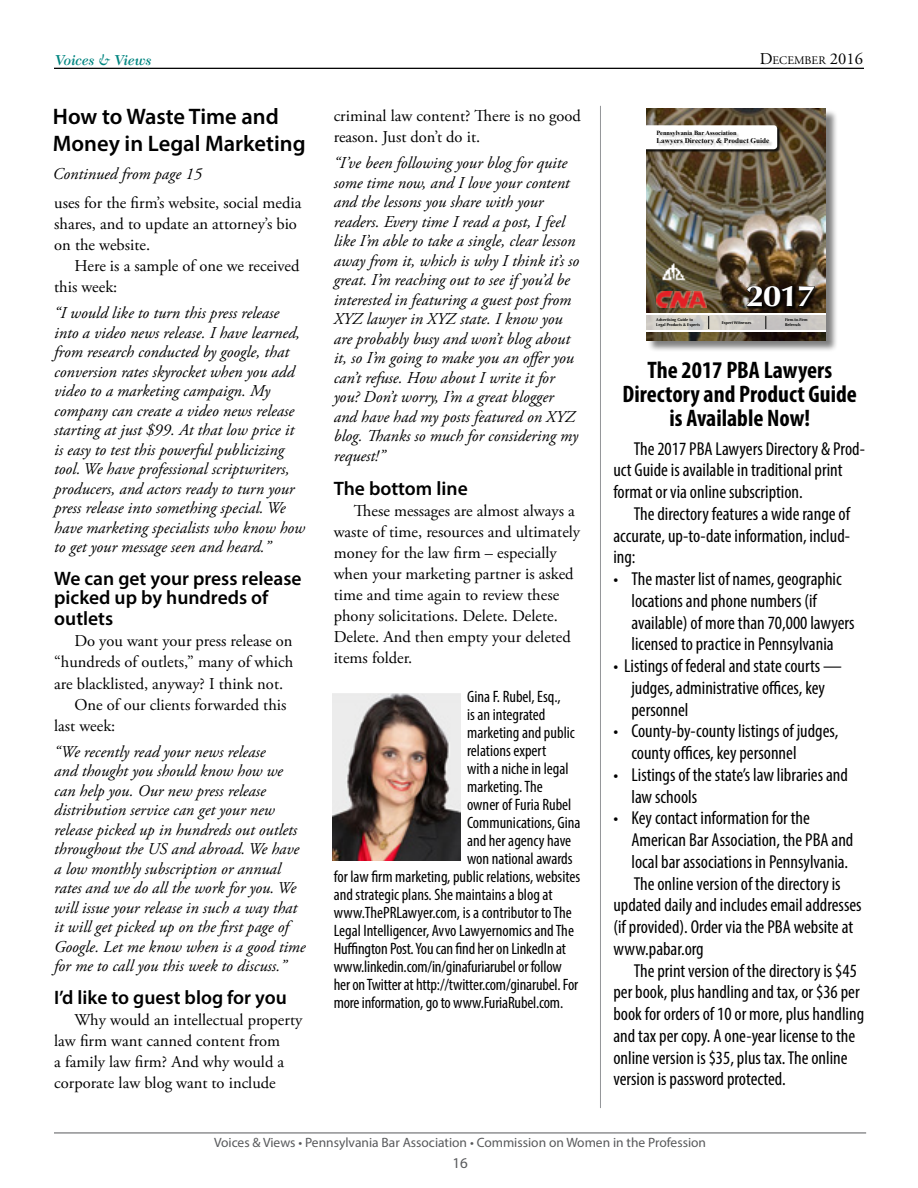
<style>
.page{position:relative;width:918px;height:1188px;background:#fff}
.page>*{position:absolute;margin:0;border:0;box-sizing:border-box;transform-origin:0 0}
.t1{font:700 29.55px "Optima";color:#fff;scale:1.14 1}
.t2{font:700 condensed 24px/24px "Myriad Pro";color:#000;text-align:center}
.t3{font:600 22.5px/27px "Myriad Pro";color:#000}
.t4{font:600 19.5px/20.2px "Myriad Pro";color:#000}
.t5{font:condensed 18.75px/21.8px "Myriad Pro";color:#000}
.t6{font:italic 16.5px/19.5px "Adobe Garamond Pro";color:#000}
.t7{font:16.5px/21px "Adobe Garamond Pro";color:#000}
.t8{font:condensed 16.5px "Myriad Pro";color:#000}
.t9{font:italic 600 15px "New Caledonia";color:#008580}
.t10{font:15px "Myriad Pro";color:#58595b}
.t11{font:13.5px "Myriad Pro";color:#58595b}
.t12{font:11.55px "Adobe Garamond";color:#000}
.t13{font:700 7.2px "Times New Roman";color:#000}
.t14{font:700 6.3px "Times New Roman";color:#000}
.t15{font:700 4.05px/4.8px "Optima";color:#000}
.s1{font-size:16.5px}
</style>
<div class="page">
<hr style="left:54px;top:68px;width:810px;height:1px;background:#000">
<hr style="left:54px;top:1133px;width:812px;height:1px;background:#58595b">
<img style="left:333px;top:694px;width:127px;height:166px">
<div style="left:648px;top:110px;width:190px;height:243px;background:#000;opacity:.5"></div>
<img style="left:646px;top:108px;width:180px;height:232px">
<div style="left:646px;top:126px;width:135px;height:27px;background:#000;opacity:.87"></div>
<svg style="left:646px;top:125px;width:131px;height:24px"></svg>
<div style="left:657px;top:131px;width:116px;height:17px;background:#000;opacity:.23"></div>
<div style="left:747px;top:286px;width:72px;height:25px;background:#000;opacity:.75"></div>
<svg style="left:746px;top:285px;width:70px;height:23px;background:#1a120c"></svg>
<img style="left:653px;top:253px;width:41px;height:41px">
<svg style="left:646px;top:315px;width:180px;height:15px;background:#cdcac5"></svg>
<svg style="left:708px;top:316px;width:1px;height:13px"></svg>
<svg style="left:766px;top:316px;width:1px;height:13px"></svg>
<hr style="left:646px;top:314px;width:180px;height:1px;background:#fff">
<hr style="left:646px;top:330px;width:180px;height:1px;background:#fff">
<img style="left:656px;top:291px;width:51px;height:16px">
<hr style="left:600px;top:106px;width:1px;height:1002px;background:#939598">
<p class="t9" style="left:55px;top:51px;width:98px">Voices &amp; Views</p>
<p class="t12" style="left:760px;top:54px;width:105px"><span class="s1">D</span>ECEMBER <span class="s1">2016</span></p>
<h3 class="t3" style="left:53px;top:102px;width:254px">How to Waste Time and<br>Money in Legal Marketing</h3>
<p class="t6" style="left:53px;top:164px;width:151px">Continued from page 15</p>
<p class="t7" style="left:54px;top:193px;width:249px">uses for the firm’s website, social media shares, and to update an attorney’s bio on the website.</p>
<p class="t7" style="left:54px;top:256px;width:247px;text-indent:20px">Here is a sample of one we received this week:</p>
<p class="t6" style="left:54px;top:303px;width:252px">“I would like to turn this press release into a video news release. I have learned, from research conducted by google, that conversion rates skyrocket when you add video to a marketing campaign. My company can create a video news release starting at just $99. At that low price it is easy to test this powerful publicizing tool. We have professional scriptwriters, producers, and actors ready to turn your press release into something special. We have marketing specialists who know how to get your message seen and heard.”</p>
<p class="t4" style="left:54px;top:568px;width:249px">We can get your press release picked up by hundreds of outlets</p>
<p class="t7" style="left:74px;top:631px;width:219px">Do you want your press release on</p>
<p class="t7" style="left:54px;top:652px;width:241px">“hundreds of outlets,” many of which</p>
<p class="t7" style="left:54px;top:673px;width:230px">are blacklisted, anyway? I think not.</p>
<p class="t7" style="left:74px;top:694px;width:213px">One of our clients forwarded this</p>
<p class="t7" style="left:54px;top:715px;width:63px">last week:</p>
<p class="t6" style="left:54px;top:742px;width:253px">“We recently read your news release<br>and thought you should know how we can help you. Our new press release distribution service can get your new release picked up in hundreds out outlets throughout the US and abroad. We have a low monthly subscription or annual rates and we do all the work for you. We will issue your release in such a way that it will get picked up on the first page of Google. Let me know when is a good time for me to call you this week to discuss.”</p>
<p class="t4" style="left:54px;top:987px;width:234px">I’d like to guest blog for you</p>
<p class="t7" style="left:54px;top:1010px;width:250px;text-indent:20px">Why would an intellectual property law firm want canned content from<br>a family law firm? And why would a corporate law blog want to include</p>
<p class="t7" style="left:334px;top:106px;width:249px">criminal law content? There is no good reason. Just don’t do it.</p>
<p class="t6" style="left:334px;top:154px;width:247px">“I’ve been following your blog for quite some time now, and I love your content and the lessons you share with your readers. Every time I read a post, I feel like I’m able to take a single, clear lesson away from it, which is why I think it’s so great. I’m reaching out to see if you’d be interested in featuring a guest post from XYZ lawyer in XYZ state. I know you are probably busy and won’t blog about it, so I’m going to make you an offer you can’t refuse. How about I write it for you? Don’t worry, I’m a great blogger and have had my posts featured on XYZ blog. Thanks so much for considering my request!”</p>
<p class="t4" style="left:334px;top:478px;width:136px">The bottom line</p>
<p class="t7" style="left:334px;top:501px;width:248px;text-indent:20px">These messages are almost always a waste of time, resources and ultimately money for the law firm – especially when your marketing partner is asked time and time again to review these phony solicitations. Delete. Delete.<br>Delete. And then empty your deleted items folder.</p>
<p class="t8" style="left:467px;top:686px;width:95px">Gina F. Rubel, Esq.,</p>
<p class="t8" style="left:467px;top:704px;width:80px">is an integrated</p>
<p class="t8" style="left:467px;top:722px;width:109px">marketing and public</p>
<p class="t8" style="left:467px;top:740px;width:81px">relations expert</p>
<p class="t8" style="left:467px;top:758px;width:103px">with a niche in legal</p>
<p class="t8" style="left:467px;top:776px;width:77px">marketing. The</p>
<p class="t8" style="left:467px;top:794px;width:106px">owner of Furia Rubel</p>
<p class="t8" style="left:467px;top:812px;width:115px">Communications, Gina</p>
<p class="t8" style="left:467px;top:830px;width:106px">and her agency have</p>
<p class="t8" style="left:467px;top:848px;width:107px">won national awards</p>
<p class="t8" style="left:334px;top:866px;width:248px">for law firm marketing, public relations, websites</p>
<p class="t8" style="left:334px;top:884px;width:220px">and strategic plans. She maintains a blog at</p>
<p class="t8" style="left:334px;top:902px;width:240px">www.ThePRLawyer.com, is a contributor to The</p>
<p class="t8" style="left:334px;top:920px;width:242px">Legal Intelligencer, Avvo Lawyernomics and The</p>
<p class="t8" style="left:334px;top:938px;width:234px">Huffington Post. You can find her on LinkedIn at</p>
<p class="t8" style="left:334px;top:956px;width:230px">www.linkedin.com/in/ginafuriarubel or follow</p>
<p class="t8" style="left:334px;top:974px;width:246px">her on Twitter at http://twitter.com/ginarubel. For</p>
<p class="t8" style="left:334px;top:992px;width:231px">more information, go to www.FuriaRubel.com.</p>
<p class="t14" style="left:656px;top:128px;width:82px">Pennsylvania Bar Association</p>
<p class="t13" style="left:656px;top:136px;width:115px">Lawyers Directory &amp; Product Guide</p>
<h1 class="t1" style="left:746px;top:279px;width:63px">2017</h1>
<p class="t15" style="left:656px;top:318px;width:45px">Advertising Guide to<br>Legal Products &amp; Experts</p>
<p class="t15" style="left:722px;top:320px;width:31px">Expert Witnesses</p>
<p class="t15" style="left:785px;top:318px;width:24px">Firm-to-Firm<br>Referrals</p>
<h2 class="t2" style="left:623px;top:358px;width:236px">The 2017 PBA Lawyers<br>Directory and Product Guide is Available Now!</h2>
<p class="t5" style="left:613px;top:437px;width:253px;text-indent:20px">The 2017 PBA Lawyers Directory &amp; Prod&shy;uct Guide is available in traditional print format or via online subscription.</p>
<p class="t5" style="left:613px;top:503px;width:238px;text-align:justify;text-indent:20px">The directory features a wide range of accurate, up-to-date information, includ&shy;ing:</p>
<p class="t5" style="left:631px;top:568px;width:225px;text-indent:-18px">• The master list of names, geographic locations and phone numbers (if available) of more than 70,000 lawyers licensed to practice in Pennsylvania</p>
<p class="t5" style="left:631px;top:655px;width:212px;text-indent:-18px">• Listings of federal and state courts — judges, administrative offices, key personnel</p>
<p class="t5" style="left:631px;top:720px;width:208px;text-indent:-18px">• County-by-county listings of judges, county offices, key personnel</p>
<p class="t5" style="left:631px;top:764px;width:218px;text-indent:-18px">• Listings of the state’s law libraries and law schools</p>
<p class="t5" style="left:613px;top:807px;width:198px">• Key contact information for the</p>
<p class="t5" style="left:631px;top:829px;width:224px">American Bar Association, the PBA and</p>
<p class="t5" style="left:631px;top:851px;width:218px">local bar associations in Pennsylvania.</p>
<p class="t5" style="left:634px;top:872px;width:209px">The online version of the directory is</p>
<p class="t5" style="left:613px;top:894px;width:250px">updated daily and includes email addresses</p>
<p class="t5" style="left:613px;top:916px;width:241px">(if provided). Order via the PBA website at</p>
<p class="t5" style="left:613px;top:938px;width:92px">www.pabar.org</p>
<p class="t5" style="left:634px;top:959px;width:225px">The print version of the directory is $45</p>
<p class="t5" style="left:613px;top:981px;width:248px">per book, plus handling and tax, or $36 per</p>
<p class="t5" style="left:613px;top:1003px;width:252px">book for orders of 10 or more, plus handling</p>
<p class="t5" style="left:613px;top:1025px;width:243px">and tax per copy. A one-year license to the</p>
<p class="t5" style="left:613px;top:1046px;width:236px">online version is $35, plus tax. The online</p>
<p class="t5" style="left:613px;top:1068px;width:174px">version is password protected.</p>
<p class="t11" style="left:214px;top:1134px;width:494px">Voices &amp; Views • Pennsylvania Bar Association • Commission on Women in the Profession</p>
<p class="t10" style="left:452px;top:1154px;width:17px">16</p>
</div>
